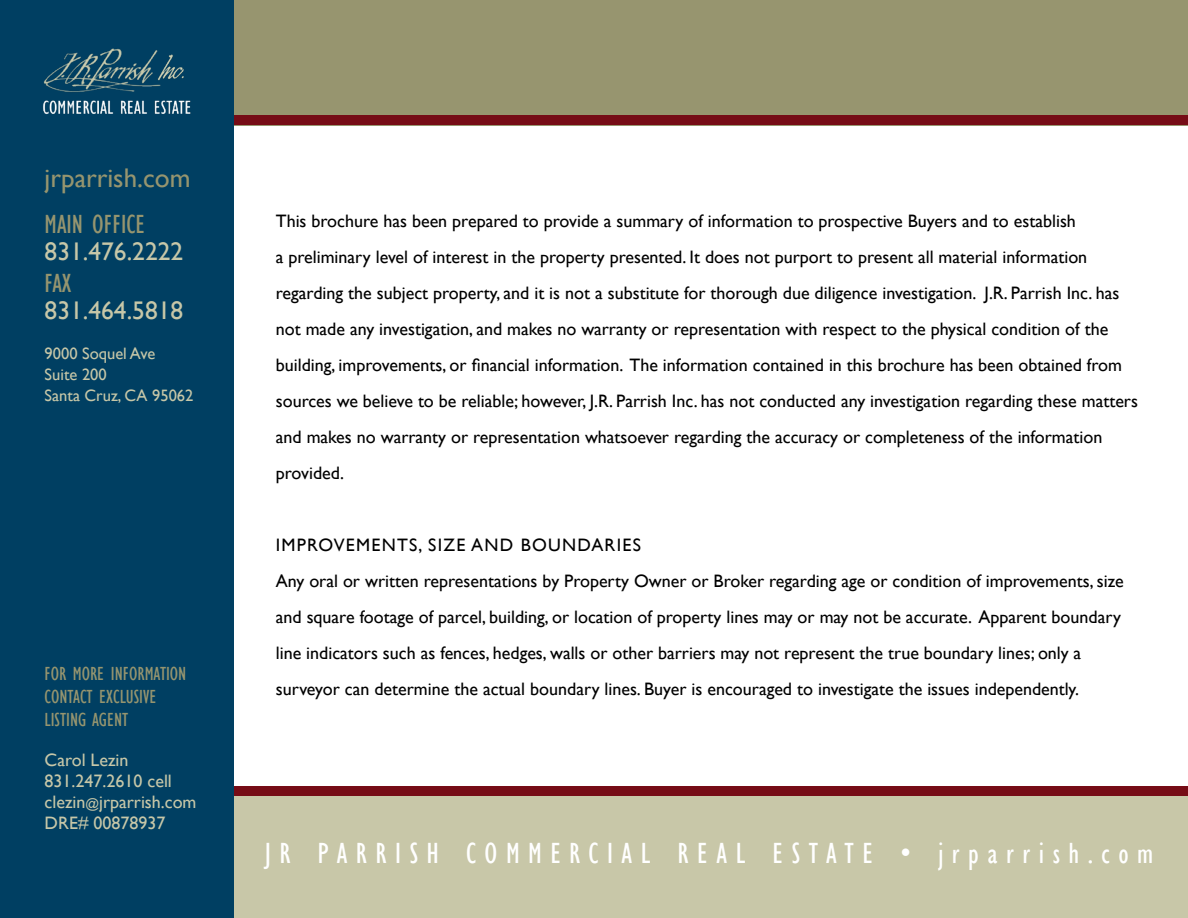
<style>
.page{position:relative;width:1188px;height:918px;background:#fff}
.page>*{position:absolute;margin:0;border:0;box-sizing:border-box;transform-origin:0 0}
.t1{font:condensed 30px "Gill Sans";letter-spacing:.285em;color:#fff}
.t2{font:27px "Gill Sans";color:#96956f}
.t3{font:condensed 27px "Gill Sans";color:#96956f}
.t4{font:25.5px "Gill Sans";color:#c7c7a8}
.t5{font:condensed 19.5px/23.4px "Gill Sans";color:#96956f}
.t6{font:18px/36px "Gill Sans";color:#000}
.t7{font:18px/21px "Gill Sans";color:#c7c7a8}
.t8{font:16.5px/21px "Gill Sans";color:#c7c7a8}
.s1{font-size:13.5px}
</style>
<div class="page">
<div style="left:0;top:791px;width:1188px;height:127px;background:#c8c7a8"></div>
<div style="left:159px;top:786px;width:1029px;height:10px;background:#760c16"></div>
<div style="left:186px;top:0;width:1002px;height:125px;background:#97956f"></div>
<div style="left:158px;top:115px;width:1030px;height:10px;background:#760c16"></div>
<div style="left:0;top:0;width:233px;height:918px;background:#003f62"></div>
<img style="left:43px;top:48px;width:148px;height:66px">
<h2 class="t2" style="left:45px;top:162px;width:148px">jrparrish.com</h2>
<h2 class="t3" style="left:45px;top:209px;width:102px">MAIN OFFICE</h2>
<h3 class="t4" style="left:45px;top:236px;width:140px">831.476.2222</h3>
<h2 class="t3" style="left:45px;top:267px;width:28px">FAX</h2>
<h3 class="t4" style="left:45px;top:295px;width:140px">831.464.5818</h3>
<p class="t8" style="left:45px;top:342px;width:150px">9000 Soquel Ave<br>Suite 200<br>Santa Cruz, CA 95062</p>
<p class="t5" style="left:45px;top:662px;width:143px">FOR MORE INFORMATION<br>CONTACT EXCLUSIVE<br>LISTING AGENT</p>
<p class="t7" style="left:45px;top:749px;width:153px">Carol Lezin<br>831.247.2610 cell clezin<span class="s1">@</span>jrparrish.com<br>DRE# 00878937</p>
<p class="t6" style="left:276px;top:203px;width:864px">This brochure has been prepared to provide a summary of information to prospective Buyers and to establish<br>a preliminary level of interest in the property presented. It does not purport to present all material information regarding the subject property, and it is not a substitute for thorough due diligence investigation. J.R. Parrish Inc. has not made any investigation, and makes no warranty or representation with respect to the physical condition of the building, improvements, or financial information. The information contained in this brochure has been obtained from sources we believe to be reliable; however, J.R. Parrish Inc. has not conducted any investigation regarding these matters and makes no warranty or representation whatsoever regarding the accuracy or completeness of the information provided.</p>
<p class="t6" style="left:276px;top:527px;width:850px">IMPROVEMENTS, SIZE AND BOUNDARIES<br>Any oral or written representations by Property Owner or Broker regarding age or condition of improvements, size and square footage of parcel, building, or location of property lines may or may not be accurate. Apparent boundary line indicators such as fences, hedges, walls or other barriers may not represent the true boundary lines; only a surveyor can determine the actual boundary lines. Buyer is encouraged to investigate the issues independently.</p>
<h1 class="t1" style="left:265px;top:835px;width:890px">JR PARRISH COMMERCIAL REAL ESTATE • jrparrish.com</h1>
</div>
